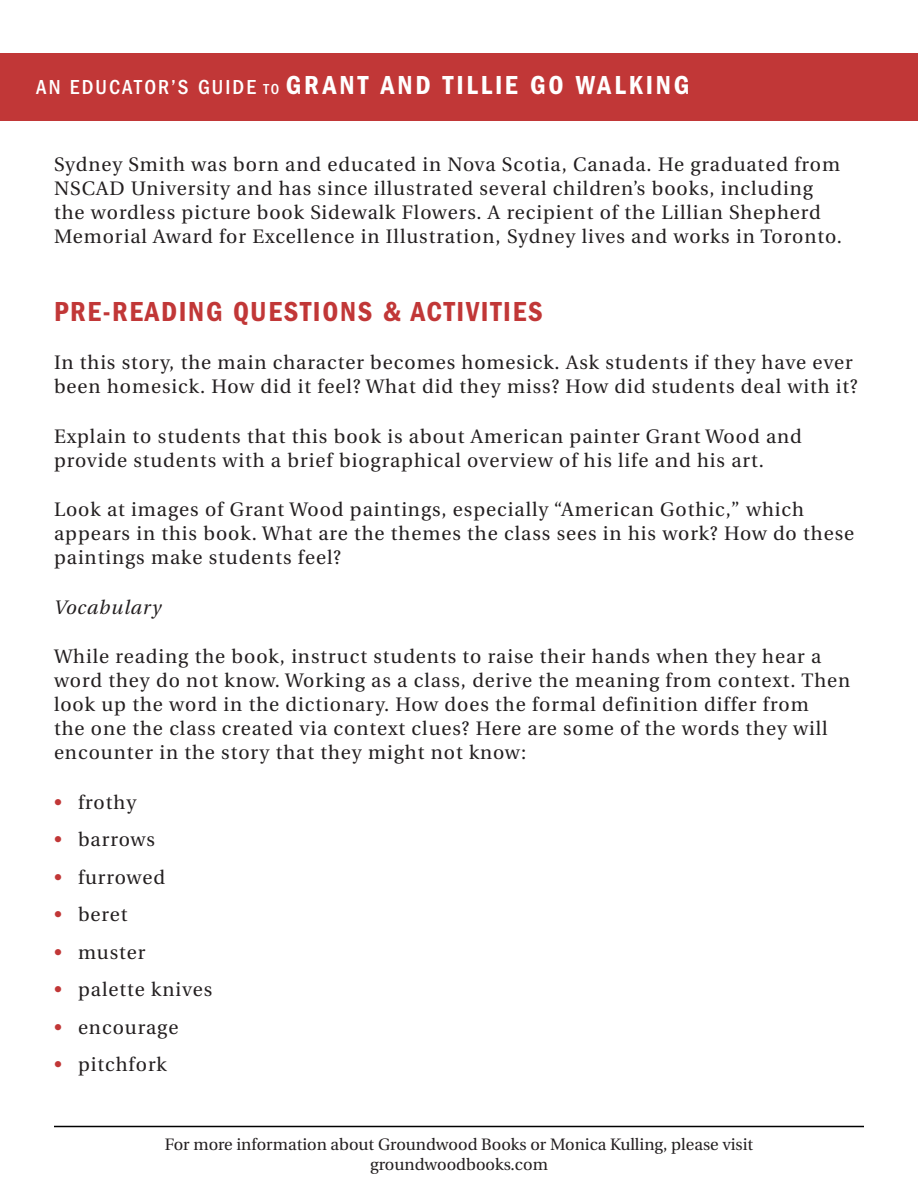
<style>
.page{position:relative;width:918px;height:1188px;background:#fff}
.page>*{position:absolute;margin:0;border:0;box-sizing:border-box;transform-origin:0 0}
.a-head{font:600 condensed 28.5px "Franklin Gothic";letter-spacing:.06em;color:#c13737}
.t1{font:600 condensed 27px "Franklin Gothic";letter-spacing:.105em;color:#fff}
.body_no_indent_prais{font:19.5px/24px "Utopia";letter-spacing:.05em;color:#231f20}
.body_no_indent{font:19.5px/24px "Utopia";letter-spacing:.05em;color:#231f20}
.body_no_indent_prais-2{font:italic 19.5px "Utopia";letter-spacing:.05em;color:#231f20}
.t2{font:16.5px/19.8px "Utopia";color:#231f20;text-align:center}
.s1{font-weight:500;font-size:21px}
.s2{font-weight:500;font-size:15px}
.s3{color:#c13737}
</style>
<div class="page">
<div style="left:0;top:53px;width:918px;height:68px;background:#c13737"></div>
<hr style="left:54px;top:1126px;width:810px;height:1px;background:#000">
<h2 class="t1" style="left:36px;top:70px;width:655px"><span class="s1">AN EDUCATOR’S GUIDE</span> <span class="s2">TO</span> GRANT AND TILLIE GO WALKING</h2>
<p class="body_no_indent" style="left:54px;top:153px;width:789px">Sydney Smith was born and educated in Nova Scotia, Canada. He graduated from NSCAD University and has since illustrated several children’s books, including the wordless picture book Sidewalk Flowers. A recipient of the Lillian Shepherd Memorial Award for Excellence in Illustration, Sydney lives and works in Toronto.</p>
<p class="a-head" style="left:54px;top:295px;width:490px">PRE-READING QUESTIONS &amp; ACTIVITIES</p>
<p class="body_no_indent_prais" style="left:54px;top:351px;width:805px">In this story, the main character becomes homesick. Ask students if they have ever been homesick. How did it feel? What did they miss? How did students deal with it?</p>
<p class="body_no_indent_prais" style="left:54px;top:424px;width:749px">Explain to students that this book is about American painter Grant Wood and provide students with a brief biographical overview of his life and his art.</p>
<p class="body_no_indent_prais" style="left:54px;top:498px;width:802px">Look at images of Grant Wood paintings, especially “American Gothic,” which appears in this book. What are the themes the class sees in his work? How do these paintings make students feel?</p>
<p class="body_no_indent_prais-2" style="left:54px;top:596px;width:109px">Vocabulary</p>
<p class="body_no_indent_prais" style="left:54px;top:645px;width:798px">While reading the book, instruct students to raise their hands when they hear a word they do not know. Working as a class, derive the meaning from context. Then look up the word in the dictionary. How does the formal definition differ from<br>the one the class created via context clues? Here are some of the words they will encounter in the story that they might not know:</p>
<p class="body_no_indent_prais" style="left:54px;top:790px;width:84px"><span class="s3">•</span> frothy</p>
<p class="body_no_indent_prais" style="left:54px;top:828px;width:102px"><span class="s3">•</span> barrows</p>
<p class="body_no_indent_prais" style="left:54px;top:865px;width:113px"><span class="s3">•</span> furrowed</p>
<p class="body_no_indent_prais" style="left:54px;top:903px;width:75px"><span class="s3">•</span> beret</p>
<p class="body_no_indent_prais" style="left:54px;top:940px;width:93px"><span class="s3">•</span> muster</p>
<p class="body_no_indent_prais" style="left:54px;top:978px;width:160px"><span class="s3">•</span> palette knives</p>
<p class="body_no_indent_prais" style="left:54px;top:1015px;width:126px"><span class="s3">•</span> encourage</p>
<p class="body_no_indent_prais" style="left:54px;top:1053px;width:114px"><span class="s3">•</span> pitchfork</p>
<p class="t2" style="left:165px;top:1135px;width:590px">For more information about Groundwood Books or Monica Kulling, please visit groundwoodbooks.com</p>
</div>
